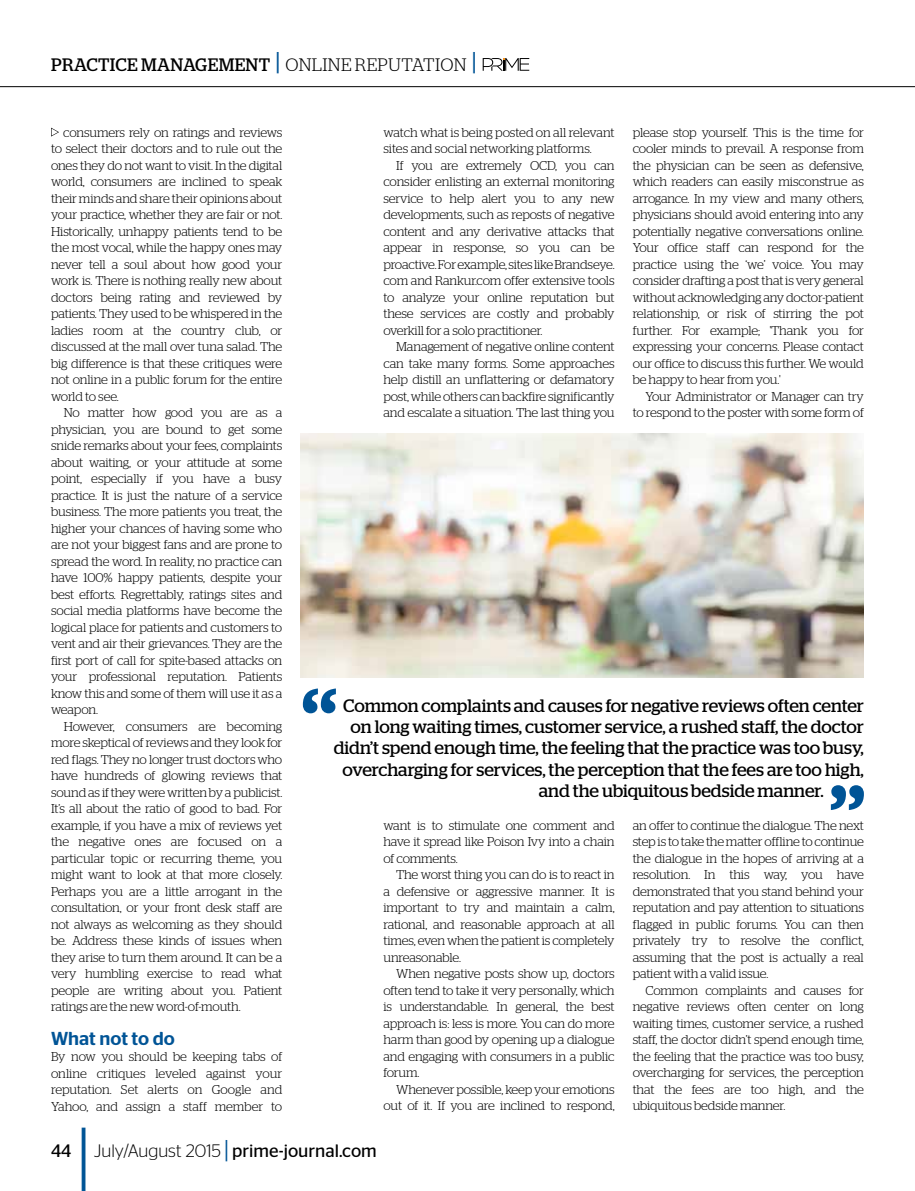
<style>
.page{position:relative;width:915px;height:1191px;background:#fff}
.page>*{position:absolute;margin:0;border:0;box-sizing:border-box;transform-origin:0 0}
.t1{font:500 18.75px "Stag Sans";color:#005496}
.t2{font:18px "Stag";color:#000}
.t3{font:18px "Stag";letter-spacing:.02em;color:#000}
.t4{font:18px "Stag Sans";color:#000}
.t5{font:300 12.75px/16.5px "Stag";letter-spacing:-.01em;color:#000;text-align:justify}
.s1{font-weight:500;font-size:27px;color:#005496}
.s2{font-weight:300}
.s3{font-size:27px;color:#005496}
</style>
<div class="page">
<hr style="left:0;top:86px;width:914px;height:1px;background:#000">
<svg style="left:482px;top:58px;width:47px;height:13px"></svg>
<svg style="left:51px;top:128px;width:8px;height:9px"></svg>
<svg style="left:303px;top:688px;width:33px;height:25px"></svg>
<svg style="left:830px;top:785px;width:33px;height:25px"></svg>
<img style="left:300px;top:434px;width:563px;height:243px">
<h2 class="t3" style="left:51px;top:54px;width:425px">PRACTICE MANAGEMENT <span class="s1">|</span> <span class="s2">online reputation</span> <span class="s1">|</span></h2>
<p class="t5" style="left:51px;top:124px;width:233px;text-indent:12px">consumers rely on ratings and reviews to select their doctors and to rule out the ones they do not want to visit. In the digital world, consumers are inclined to speak their minds and share their opinions about your practice, whether they are fair or not.<br>Historically, unhappy patients tend to be the most vocal, while the happy ones may never tell a soul about how good your work is. There is nothing really new about doctors being rating and reviewed by patients. They used to be whispered in the ladies room at the country club, or discussed at the mall over tuna salad. The big difference is that these critiques were not online in a public forum for the entire world to see.</p>
<p class="t5" style="left:51px;top:404px;width:233px;text-indent:13px">No matter how good you are as a physician, you are bound to get some snide remarks about your fees, complaints about waiting, or your attitude at some point, especially if you have a busy practice. It is just the nature of a service business. The more patients you treat, the higher your chances of having some who are not your biggest fans and are prone to spread the word. In reality, no practice can have 100% happy patients, despite your best efforts. Regrettably, ratings sites and social media platforms have become the logical place for patients and customers to vent and air their grievances. They are the first port of call for spite-based attacks on your professional reputation. Patients know this and some of them will use it as a weapon.</p>
<p class="t5" style="left:51px;top:718px;width:233px;text-indent:13px">However, consumers are becoming more skeptical of reviews and they look for red flags. They no longer trust doctors who have hundreds of glowing reviews that sound as if they were written by a publicist.<br>It’s all about the ratio of good to bad. For example, if you have a mix of reviews yet the negative ones are focused on a particular topic or recurring theme, you might want to look at that more closely.<br>Perhaps you are a little arrogant in the consultation, or your front desk staff are not always as welcoming as they should be. Address these kinds of issues when they arise to turn them around. It can be a very humbling exercise to read what people are writing about you. Patient ratings are the new word-of-mouth.</p>
<h1 class="t1" style="left:51px;top:1027px;width:125px">What not to do</h1>
<p class="t5" style="left:51px;top:1048px;width:233px">By now you should be keeping tabs of online critiques leveled against your reputation. Set alerts on Google and Yahoo, and assign a staff member to</p>
<p class="t5" style="left:383px;top:124px;width:233px">watch what is being posted on all relevant sites and social networking platforms.</p>
<p class="t5" style="left:383px;top:157px;width:233px;text-indent:13px">If you are extremely OCD, you can consider enlisting an external monitoring service to help alert you to any new developments, such as reposts of negative content and any derivative attacks that appear in response, so you can be proactive. For example, sites like Brandseye. com and Rankur.com offer extensive tools to analyze your online reputation but these services are costly and probably overkill for a solo practitioner.</p>
<p class="t5" style="left:383px;top:338px;width:233px;text-indent:13px">Management of negative online content can take many forms. Some approaches help distill an unflattering or defamatory post, while others can backfire significantly and escalate a situation. The last thing you</p>
<p class="t5" style="left:632px;top:124px;width:233px">please stop yourself. This is the time for cooler minds to prevail. A response from the physician can be seen as defensive, which readers can easily misconstrue as arrogance. In my view and many others, physicians should avoid entering into any potentially negative conversations online.<br>Your office staff can respond for the practice using the ‘we’ voice. You may consider drafting a post that is very general without acknowledging any doctor-patient relationship, or risk of stirring the pot further. For example; 'Thank you for expressing your concerns. Please contact our office to discuss this further. We would be happy to hear from you.'</p>
<p class="t5" style="left:632px;top:388px;width:233px;text-align:right">Your Administrator or Manager can try to respond to the poster with some form of</p>
<h2 class="t2" style="left:343px;top:695px;width:522px">Common complaints and causes for negative reviews often center</h2>
<h2 class="t2" style="left:350px;top:716px;width:514px">on long waiting times, customer service, a rushed staff, the doctor</h2>
<h2 class="t2" style="left:333px;top:737px;width:531px">didn’t spend enough time, the feeling that the practice was too busy,</h2>
<h2 class="t2" style="left:342px;top:759px;width:522px">overcharging for services, the perception that the fees are too high,</h2>
<h2 class="t2" style="left:538px;top:780px;width:286px">and the ubiquitous bedside manner.</h2>
<p class="t5" style="left:383px;top:817px;width:233px">want is to stimulate one comment and have it spread like Poison Ivy into a chain of comments.</p>
<p class="t5" style="left:383px;top:866px;width:233px;text-indent:13px">The worst thing you can do is to react in a defensive or aggressive manner. It is important to try and maintain a calm, rational, and reasonable approach at all times, even when the patient is completely unreasonable.</p>
<p class="t5" style="left:383px;top:965px;width:233px;text-indent:13px">When negative posts show up, doctors often tend to take it very personally, which is understandable. In general, the best approach is: less is more. You can do more harm than good by opening up a dialogue and engaging with consumers in a public forum.</p>
<p class="t5" style="left:383px;top:1081px;width:233px;text-align:right">Whenever possible, keep your emotions out of it. If you are inclined to respond,</p>
<p class="t5" style="left:632px;top:817px;width:233px">an offer to continue the dialogue. The next step is to take the matter offline to continue the dialogue in the hopes of arriving at a resolution. In this way, you have demonstrated that you stand behind your reputation and pay attention to situations flagged in public forums. You can then privately try to resolve the conflict, assuming that the post is actually a real patient with a valid issue.</p>
<p class="t5" style="left:632px;top:982px;width:233px;text-indent:13px">Common complaints and causes for negative reviews often center on long waiting times, customer service, a rushed staff, the doctor didn’t spend enough time, the feeling that the practice was too busy, overcharging for services, the perception that the fees are too high, and the ubiquitous bedside manner.</p>
<h2 class="t4" style="left:51px;top:1141px;width:22px">44</h2>
<h2 class="t4" style="left:94px;top:1141px;width:284px"><span class="s2">July/August 2015</span> <span class="s3">|</span> prime-journal.com</h2>
</div>
